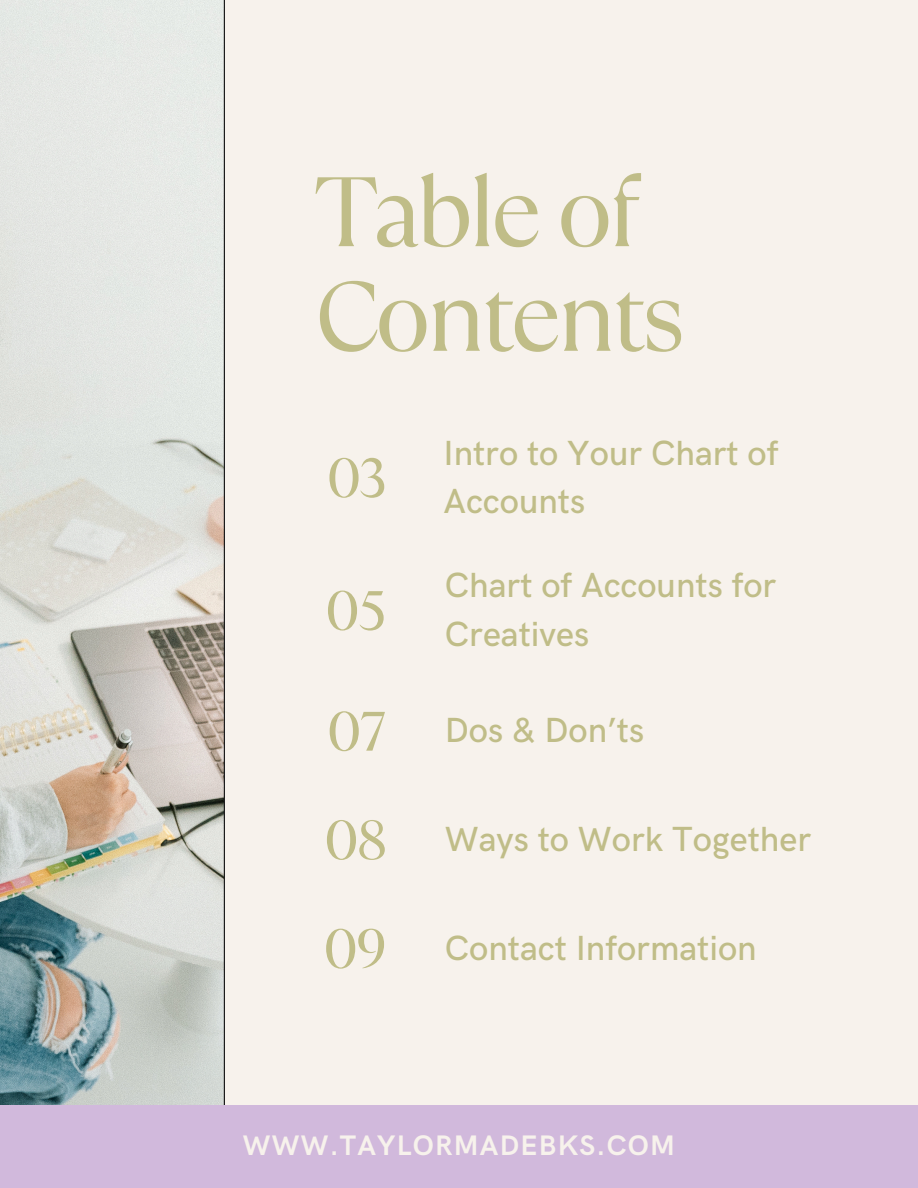
<style>
.page{position:relative;width:918px;height:1188px;background:#f7f2ec}
.page>*{position:absolute;margin:0;border:0;box-sizing:border-box;transform-origin:0 0}
.t1{font:98.4px/104.7px "TT Ramillas";letter-spacing:-.05em;color:#c0bd88}
.t2{font:55.35px "TT Ramillas";letter-spacing:-.05em;color:#c0bd88}
.t3{font:500 34.95px "HK Grotesk";color:#c0bd88}
.t4{font:700 28.35px "HK Grotesk";letter-spacing:.045em;color:#f7f2ec}
</style>
<div class="page">
<svg style="left:0;top:0;width:225px;height:1105px;background:#d0d2cd"></svg>
<div style="left:0;top:1105px;width:918px;height:83px;background:#d1b9dc"></div>
<h1 class="t1" style="left:315px;top:160px;width:372px">Table of<br>Contents</h1>
<h2 class="t2" style="left:326px;top:440px;width:62px">03</h2>
<h2 class="t2" style="left:325px;top:572px;width:64px">05</h2>
<p class="t3" style="left:443px;top:433px;width:336px">Intro to Your Chart of</p>
<p class="t3" style="left:443px;top:481px;width:143px">Accounts</p>
<p class="t3" style="left:445px;top:566px;width:333px">Chart of Accounts for</p>
<p class="t3" style="left:445px;top:614px;width:146px">Creatives</p>
<h2 class="t2" style="left:326px;top:693px;width:62px">07</h2>
<p class="t3" style="left:445px;top:711px;width:201px">Dos &amp; Don’ts</p>
<p class="t2" style="left:324px;top:802px;width:65px">08</p>
<h2 class="t3" style="left:445px;top:819px;width:368px">Ways to Work Together</h2>
<h2 class="t2" style="left:323px;top:910px;width:66px">09</h2>
<p class="t3" style="left:445px;top:928px;width:313px">Contact Information</p>
<p class="t4" style="left:243px;top:1130px;width:433px">WWW.TAYLORMADEBKS.COM</p>
</div>
